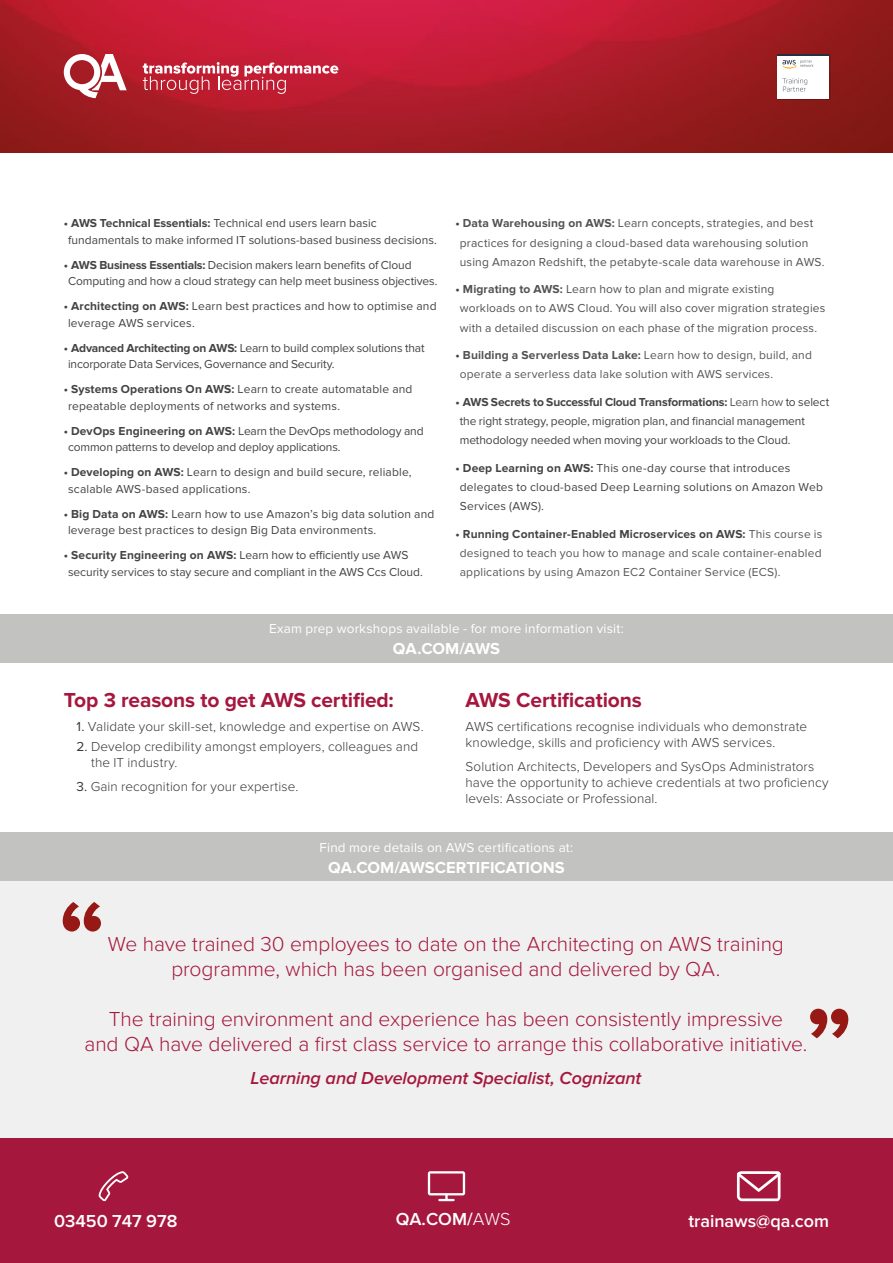
<style>
.page{position:relative;width:893px;height:1263px;background:#fff}
.page>*{position:absolute;margin:0;border:0;box-sizing:border-box;transform-origin:0 0}
.t1{font:300 21px/25.2px "Proxima Nova";letter-spacing:-.005em;color:#a6173e;text-align:center}
.t2{font:700 21px "Proxima Nova";letter-spacing:-.005em;color:#a6173e}
.t3{font:italic 600 18px "Proxima Nova";letter-spacing:-.005em;color:#a6173e}
.t4{font:600 18px "Proxima Nova";color:#fff}
.t5{font:700 16.5px "Proxima Nova";color:#fff}
.t6{font:300 13.5px/15.8px "Proxima Nova";letter-spacing:.005em;color:#373737}
.t7{font:13.5px "Proxima Nova";letter-spacing:.01em;color:#fff}
.t8{font:12px/16.5px "Proxima Nova";color:#434343}
.t9{font:12px/19.2px "Proxima Nova";letter-spacing:.015em;color:#525251}
.t10{font:12px/19.2px "Proxima Nova";letter-spacing:.015em;color:#575756}
.s1{font-weight:700}
.s2{font-weight:700;color:#434343}
.s3{font-weight:700;color:#525251}
.s4{color:#575756}
.s5{font-weight:400}
.s6{font-weight:300}
</style>
<div class="page">
<div style="left:0;top:1135px;width:893px;height:128px;background:#a6173e"></div>
<svg style="left:737px;top:1171px;width:44px;height:30px"></svg>
<svg style="left:99px;top:1171px;width:29px;height:30px"></svg>
<svg style="left:428px;top:1171px;width:37px;height:30px"></svg>
<div style="left:0;top:881px;width:893px;height:256px;background:#f0f0f0"></div>
<div style="left:0;top:614px;width:893px;height:48px;background:#c2c2c1"></div>
<div style="left:0;top:833px;width:893px;height:48px;background:#c2c2c1"></div>
<img style="left:0;top:0;width:893px;height:152px">
<svg style="left:64px;top:54px;width:63px;height:44px"></svg>
<svg style="left:143px;top:62px;width:195px;height:32px"></svg>
<img style="left:776px;top:54px;width:54px;height:46px">
<div style="left:777px;top:54px;width:52px;height:44px;background:#fff"></div>
<hr style="left:777px;top:54px;width:52px;height:2px;background:#252f3e">
<svg style="left:782px;top:60px;width:31px;height:9px"></svg>
<svg style="left:782px;top:78px;width:25px;height:14px"></svg>
<svg style="left:810px;top:1009px;width:38px;height:29px"></svg>
<svg style="left:63px;top:902px;width:38px;height:29px"></svg>
<p class="t8" style="left:68px;top:215px;width:370px;text-indent:-4px"><span class="s1">• AWS Technical Essentials:</span> Technical end users learn basic fundamentals to make informed IT solutions-based business decisions.</p>
<p class="t8" style="left:68px;top:257px;width:371px;text-indent:-4px"><span class="s1">• AWS Business Essentials:</span> Decision makers learn benefits of Cloud<br>Computing and how a cloud strategy can help meet business objectives.</p>
<p class="t8" style="left:68px;top:298px;width:370px;text-indent:-4px"><span class="s1">• Architecting on AWS:</span> Learn best practices and how to optimise and leverage AWS services.</p>
<p class="t8" style="left:68px;top:340px;width:358px;text-indent:-4px"><span class="s1">• Advanced Architecting on AWS:</span> Learn to build complex solutions that incorporate Data Services, Governance and Security.</p>
<p class="t8" style="left:68px;top:381px;width:346px;text-indent:-4px"><span class="s1">• Systems Operations On AWS:</span> Learn to create automatable and repeatable deployments of networks and systems.</p>
<p class="t8" style="left:68px;top:423px;width:357px;text-indent:-4px"><span class="s1">• DevOps Engineering on AWS:</span> Learn the DevOps methodology and common patterns to develop and deploy applications.</p>
<p class="t8" style="left:68px;top:464px;width:345px;text-indent:-4px"><span class="s1">• Developing on AWS:</span> Learn to design and build secure, reliable, scalable AWS-based applications.</p>
<p class="t8" style="left:68px;top:506px;width:368px;text-indent:-4px"><span class="s1">• Big Data on AWS:</span> Learn how to use Amazon’s big data solution and leverage best practices to design Big Data environments.</p>
<p class="t8" style="left:68px;top:547px;width:356px;text-indent:-4px"><span class="s1">• Security Engineering on AWS:</span> Learn how to efficiently use AWS security services to stay secure and compliant in the AWS Ccs Cloud.</p>
<p class="t9" style="left:460px;top:214px;width:366px;text-indent:-4px"><span class="s2">•</span> <span class="s1">Data Warehousing on AWS:</span> Learn concepts, strategies, and best practices for designing a cloud-based data warehousing solution using Amazon Redshift, the petabyte-scale data warehouse in AWS.</p>
<p class="t9" style="left:460px;top:280px;width:367px;text-indent:-4px"><span class="s2">•</span> <span class="s1">Migrating to AWS:</span> Learn how to plan and migrate existing workloads on to AWS Cloud. You will also cover migration strategies with a detailed discussion on each phase of the migration process.</p>
<p class="t10" style="left:460px;top:346px;width:354px;text-indent:-4px"><span class="s2">•</span> <span class="s3">Building a Serverless Data Lake:</span> Learn how to design, build, and operate a serverless data lake solution with AWS services.</p>
<p class="t8" style="left:460px;top:393px;width:371px;line-height:19.2px;text-indent:-4px"><span class="s1">• AWS Secrets to Successful Cloud Transformations:</span> <span class="s4">Learn how</span> to select the right strategy, people, migration plan, and financial management methodology needed when moving your workloads to the Cloud.</p>
<p class="t8" style="left:460px;top:458px;width:365px;line-height:19.2px;text-indent:-4px"><span class="s1">• Deep Learning on AWS:</span> This one-day course that introduces delegates to cloud-based Deep Learning solutions on Amazon Web<br>Services (AWS).</p>
<p class="t10" style="left:460px;top:524px;width:364px;text-align:justify;text-indent:-4px"><span class="s2">• Running Container-Enabled Microservices on AWS:</span> This course is designed to teach you how to manage and scale container-enabled applications by using Amazon EC2 Container Service (ECS).</p>
<p class="t7" style="left:269px;top:621px;width:356px">Exam prep workshops available - for more information visit:</p>
<h3 class="t5" style="left:393px;top:639px;width:109px">QA.COM/AWS</h3>
<h1 class="t2" style="left:64px;top:688px;width:332px">Top 3 reasons to get AWS certified:</h1>
<p class="t6" style="left:77px;top:719px;width:349px"><span class="s5">1.</span> Validate your skill-set, knowledge and expertise on AWS.</p>
<p class="t6" style="left:91px;top:739px;width:329px;text-indent:-15px"><span class="s5">2.</span> Develop credibility amongst employers, colleagues and the IT industry.</p>
<p class="t6" style="left:77px;top:779px;width:223px"><span class="s5">3.</span> Gain recognition for your expertise.</p>
<h1 class="t2" style="left:466px;top:688px;width:178px">AWS Certifications</h1>
<p class="t6" style="left:466px;top:719px;width:343px">AWS certifications recognise individuals who demonstrate knowledge, skills and proficiency with AWS services.</p>
<p class="t6" style="left:466px;top:759px;width:364px">Solution Architects, Developers and SysOps Administrators have the opportunity to achieve credentials at two proficiency levels: Associate or Professional.</p>
<p class="t7" style="left:320px;top:840px;width:255px">Find more details on AWS certifications at:</p>
<h3 class="t5" style="left:328px;top:858px;width:238px">QA.COM/AWSCERTIFICATIONS</h3>
<h1 class="t1" style="left:108px;top:931px;width:677px">We have trained 30 employees to date on the Architecting on AWS training programme, which has been organised and delivered by QA.</h1>
<h1 class="t1" style="left:85px;top:1007px;width:724px">The training environment and experience has been consistently impressive<br>and QA have delivered a first class service to arrange this collaborative initiative.</h1>
<h2 class="t3" style="left:251px;top:1068px;width:392px">Learning and Development Specialist, Cognizant</h2>
<h2 class="t4" style="left:54px;top:1210px;width:125px">03450 747 978</h2>
<h2 class="t4" style="left:396px;top:1208px;width:116px">QA.COM/<span class="s6">AWS</span></h2>
<h2 class="t4" style="left:688px;top:1210px;width:142px">trainaws@qa.com</h2>
</div>
